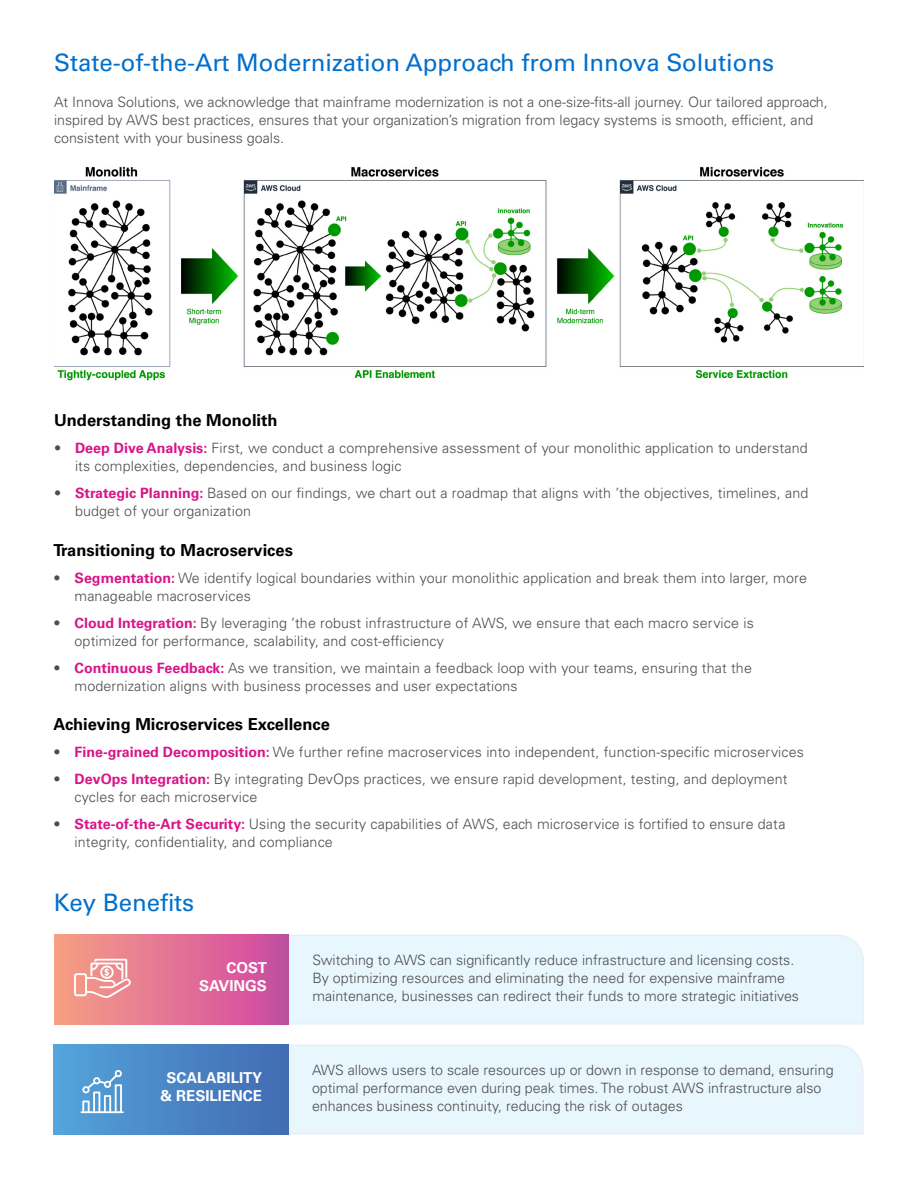
<style>
.page{position:relative;width:918px;height:1188px;background:#fff}
.page>*{position:absolute;margin:0;border:0;box-sizing:border-box;transform-origin:0 0}
.t1{font:24px "Univers LT Std";color:#0070cd}
.t2{font:700 16.5px "Univers LT Std";color:#000}
.t3{font:700 15px/18px "Univers LT Std";color:#fff;text-align:right}
.t4{font:300 14.25px/18px "Univers LT Std";letter-spacing:.01em;color:#4d4d4f}
.s1{font-weight:700;color:#d81589}
</style>
<div class="page">
<img style="left:54px;top:166px;width:810px;height:215px">
<div style="left:289px;top:935px;width:575px;height:90px;background:#e8f7fd"></div>
<svg style="left:54px;top:934px;width:235px;height:91px;background:#e07194"></svg>
<div style="left:288px;top:1044px;width:576px;height:91px;background:#e8f7fd"></div>
<div style="left:54px;top:1044px;width:234px;height:91px;background:linear-gradient(to right,#53a4db,#426bb3)"></div>
<svg style="left:74px;top:959px;width:57px;height:39px"></svg>
<svg style="left:81px;top:1070px;width:43px;height:43px"></svg>
<h1 class="t1" style="left:54px;top:49px;width:722px">State-of-the-Art Modernization Approach from Innova Solutions</h1>
<p class="t4" style="left:54px;top:93px;width:775px">At Innova Solutions, we acknowledge that mainframe modernization is not a one-size-fits-all journey. Our tailored approach, inspired by AWS best practices, ensures that your organization’s migration from legacy systems is smooth, efficient, and consistent with your business goals.</p>
<p class="t2" style="left:54px;top:410px;width:225px">Understanding the Monolith</p>
<p class="t4" style="left:75px;top:438px;width:734px;text-indent:-21px">• <span class="s1">Deep Dive Analysis:</span> First, we conduct a comprehensive assessment of your monolithic application to understand its complexities, dependencies, and business logic</p>
<p class="t4" style="left:75px;top:483px;width:735px;text-indent:-21px">• <span class="s1">Strategic Planning:</span> Based on our findings, we chart out a roadmap that aligns with ’the objectives, timelines, and budget of your organization</p>
<p class="t2" style="left:54px;top:540px;width:241px">Transitioning to Macroservices</p>
<p class="t4" style="left:75px;top:569px;width:734px;text-indent:-21px">• <span class="s1">Segmentation:</span> We identify logical boundaries within your monolithic application and break them into larger, more manageable macroservices</p>
<p class="t4" style="left:75px;top:614px;width:681px;text-indent:-21px">• <span class="s1">Cloud Integration:</span> By leveraging ’the robust infrastructure of AWS, we ensure that each macro service is optimized for performance, scalability, and cost-efficiency</p>
<p class="t4" style="left:75px;top:659px;width:679px;text-indent:-21px">• <span class="s1">Continuous Feedback:</span> As we transition, we maintain a feedback loop with your teams, ensuring that the modernization aligns with business processes and user expectations</p>
<p class="t2" style="left:54px;top:715px;width:278px">Achieving Microservices Excellence</p>
<p class="t4" style="left:54px;top:743px;width:752px">• <span class="s1">Fine-grained Decomposition:</span> We further refine macroservices into independent, function-specific microservices</p>
<p class="t4" style="left:75px;top:770px;width:715px;text-indent:-21px">• <span class="s1">DevOps Integration:</span> By integrating DevOps practices, we ensure rapid development, testing, and deployment cycles for each microservice</p>
<p class="t4" style="left:75px;top:815px;width:712px;text-indent:-21px">• <span class="s1">State-of-the-Art Security:</span> Using the security capabilities of AWS, each microservice is fortified to ensure data integrity, confidentiality, and compliance</p>
<h1 class="t1" style="left:54px;top:889px;width:142px">Key Benefits</h1>
<p class="t3" style="left:199px;top:959px;width:69px">COST<br>SAVINGS</p>
<p class="t3" style="left:160px;top:1069px;width:103px;text-align:center">SCALABILITY &amp; RESILIENCE</p>
<p class="t4" style="left:312px;top:951px;width:488px">Switching to AWS can significantly reduce infrastructure and licensing costs.<br>By optimizing resources and eliminating the need for expensive mainframe maintenance, businesses can redirect their funds to more strategic initiatives</p>
<p class="t4" style="left:312px;top:1061px;width:523px">AWS allows users to scale resources up or down in response to demand, ensuring optimal performance even during peak times. The robust AWS infrastructure also enhances business continuity, reducing the risk of outages</p>
</div>
